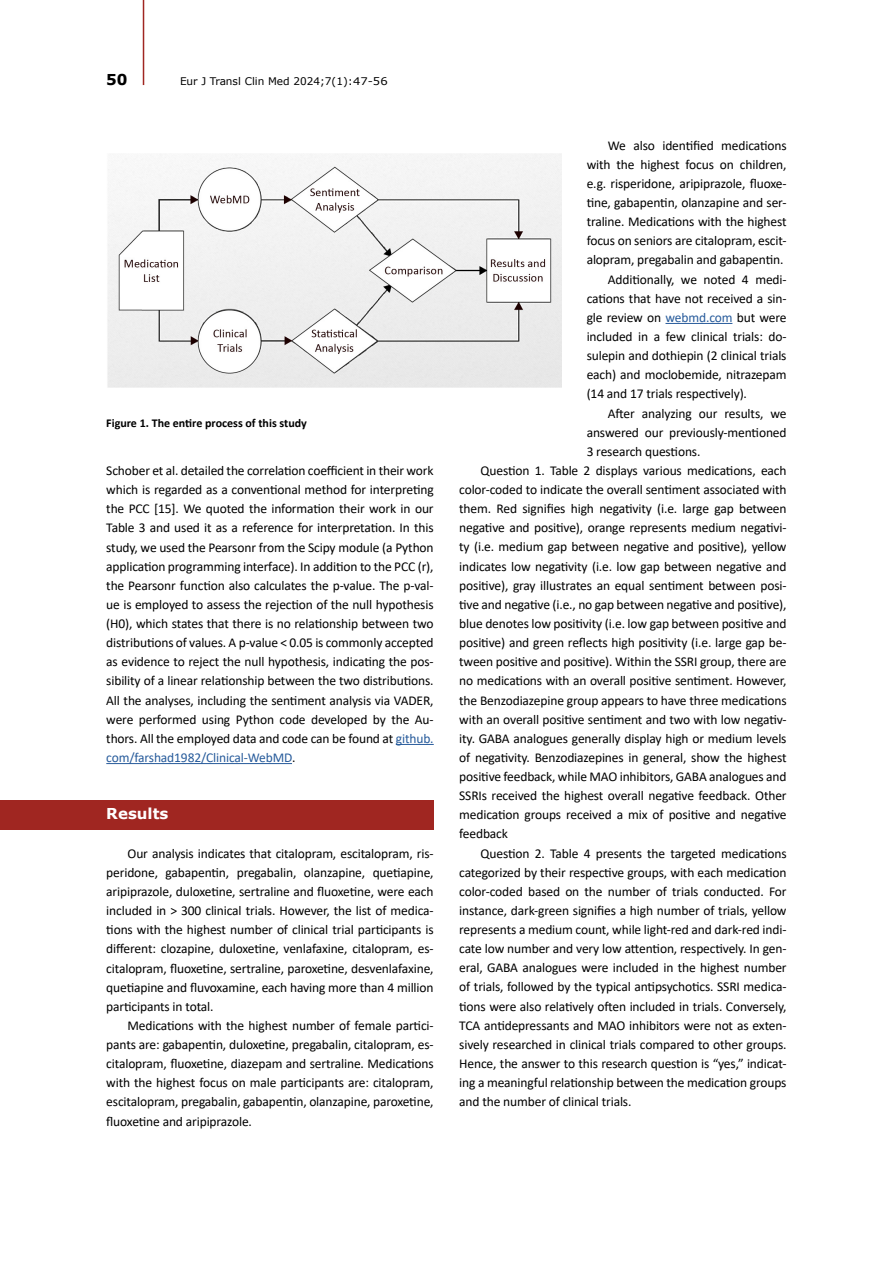
<style>
.page{position:relative;width:893px;height:1263px;background:#fff}
.page>*{position:absolute;margin:0;border:0;box-sizing:border-box;transform-origin:0 0}
.t1{font:700 15px "Verdana";color:#fff}
.t2{font:700 15px "Verdana";color:#000}
.t3{font:13.5px/19.2px "Calibri";letter-spacing:-.01em;color:#000;text-align:justify}
.t4{font:700 12px "Calibri";color:#000}
.t5{font:10.5px "Verdana";color:#000}
.s1{color:#275b9b}
</style>
<div class="page">
<hr style="left:143px;top:0;width:1px;height:85px;background:#a02621">
<div style="left:0;top:800px;width:434px;height:30px;background:#a02621"></div>
<hr style="left:396px;top:744px;width:38px;height:1px;background:#275b9b">
<hr style="left:106px;top:763px;width:186px;height:1px;background:#275b9b">
<img style="left:107px;top:154px;width:454px;height:233px">
<hr style="left:665px;top:323px;width:67px;height:1px;background:#275b9b">
<p class="t2" style="left:106px;top:69px;width:23px">50</p>
<p class="t5" style="left:180px;top:74px;width:209px">Eur J Transl Clin Med 2024;7(1):47-56</p>
<p class="t4" style="left:106px;top:414px;width:202px">Figure 1. The entire process of this study</p>
<p class="t3" style="left:106px;top:461px;width:329px">Schober et al. detailed the correlation coefficient in their work which is regarded as a conventional method for interpreting the PCC [15]. We quoted the information their work in our Table 3 and used it as a reference for interpretation. In this study, we used the Pearsonr from the Scipy module (a Python application programming interface). In addition to the PCC (r), the Pearsonr function also calculates the p-value. The p-val&shy;ue is employed to assess the rejection of the null hypothesis (H0), which states that there is no relationship between two distributions of values. A p-value &lt; 0.05 is commonly accepted as evidence to reject the null hypothesis, indicating the pos&shy;sibility of a linear relationship between the two distributions.<br>All the analyses, including the sentiment analysis via VADER, were performed using Python code developed by the Au&shy;thors. All the employed data and code can be found at <span class="s1">github. com/farshad1982/Clinical-WebMD</span>.</p>
<p class="t1" style="left:106px;top:803px;width:64px">Results</p>
<p class="t3" style="left:106px;top:843px;width:329px;text-indent:21px">Our analysis indicates that citalopram, escitalopram, ris&shy;peridone, gabapentin, pregabalin, olanzapine, quetiapine, aripiprazole, duloxetine, sertraline and fluoxetine, were each included in &gt; 300 clinical trials. However, the list of medica&shy;tions with the highest number of clinical trial participants is different: clozapine, duloxetine, venlafaxine, citalopram, es&shy;citalopram, fluoxetine, sertraline, paroxetine, desvenlafaxine, quetiapine and fluvoxamine, each having more than 4 million participants in total.</p>
<p class="t3" style="left:106px;top:1015px;width:329px;text-indent:21px">Medications with the highest number of female partici&shy;pants are: gabapentin, duloxetine, pregabalin, citalopram, es&shy;citalopram, fluoxetine, diazepam and sertraline. Medications with the highest focus on male participants are: citalopram, escitalopram, pregabalin, gabapentin, olanzapine, paroxetine, fluoxetine and aripiprazole.</p>
<p class="t3" style="left:608px;top:135px;width:180px">We also identified medications</p>
<p class="t3" style="left:587px;top:154px;width:201px">with the highest focus on children,</p>
<p class="t3" style="left:587px;top:174px;width:201px">e.g. risperidone, aripiprazole, fluoxe-</p>
<p class="t3" style="left:587px;top:193px;width:202px">tine, gabapentin, olanzapine and ser-</p>
<p class="t3" style="left:587px;top:212px;width:201px">traline. Medications with the highest</p>
<p class="t3" style="left:587px;top:231px;width:202px">focus on seniors are citalopram, escit-</p>
<p class="t3" style="left:587px;top:250px;width:198px">alopram, pregabalin and gabapentin.</p>
<p class="t3" style="left:608px;top:269px;width:180px">Additionally, we noted 4 medi-</p>
<p class="t3" style="left:587px;top:288px;width:201px">cations that have not received a sin-</p>
<p class="t3" style="left:587px;top:307px;width:201px">gle review on <span class="s1">webmd.com</span> but were</p>
<p class="t3" style="left:587px;top:327px;width:201px">included in a few clinical trials: do-</p>
<p class="t3" style="left:587px;top:346px;width:201px">sulepin and dothiepin (2 clinical trials</p>
<p class="t3" style="left:587px;top:365px;width:201px">each) and moclobemide, nitrazepam</p>
<p class="t3" style="left:587px;top:384px;width:162px">(14 and 17 trials respectively).</p>
<p class="t3" style="left:608px;top:403px;width:180px">After analyzing our results, we</p>
<p class="t3" style="left:587px;top:422px;width:201px">answered our previously-mentioned</p>
<p class="t3" style="left:587px;top:441px;width:115px">3 research questions.</p>
<p class="t3" style="left:480px;top:460px;width:308px">Question 1. Table 2 displays various medications, each</p>
<p class="t3" style="left:459px;top:480px;width:329px">color-coded to indicate the overall sentiment associated with</p>
<p class="t3" style="left:459px;top:499px;width:329px">them. Red signifies high negativity (i.e. large gap between</p>
<p class="t3" style="left:459px;top:518px;width:329px">negative and positive), orange represents medium negativi-</p>
<p class="t3" style="left:459px;top:537px;width:329px">ty (i.e. medium gap between negative and positive), yellow</p>
<p class="t3" style="left:459px;top:556px;width:329px">indicates low negativity (i.e. low gap between negative and</p>
<p class="t3" style="left:459px;top:575px;width:329px">positive), gray illustrates an equal sentiment between posi-</p>
<p class="t3" style="left:459px;top:594px;width:329px">tive and negative (i.e., no gap between negative and positive),</p>
<p class="t3" style="left:459px;top:613px;width:329px">blue denotes low positivity (i.e. low gap between positive and</p>
<p class="t3" style="left:459px;top:633px;width:329px">positive) and green reflects high positivity (i.e. large gap be-</p>
<p class="t3" style="left:459px;top:652px;width:329px">tween positive and positive). Within the SSRI group, there are</p>
<p class="t3" style="left:459px;top:671px;width:329px">no medications with an overall positive sentiment. However,</p>
<p class="t3" style="left:459px;top:690px;width:329px">the Benzodiazepine group appears to have three medications</p>
<p class="t3" style="left:459px;top:709px;width:329px">with an overall positive sentiment and two with low negativ-</p>
<p class="t3" style="left:459px;top:728px;width:329px">ity. GABA analogues generally display high or medium levels</p>
<p class="t3" style="left:459px;top:747px;width:329px">of negativity. Benzodiazepines in general, show the highest</p>
<p class="t3" style="left:459px;top:767px;width:329px">positive feedback, while MAO inhibitors, GABA analogues and</p>
<p class="t3" style="left:459px;top:786px;width:329px">SSRIs received the highest overall negative feedback. Other</p>
<p class="t3" style="left:459px;top:805px;width:329px">medication groups received a mix of positive and negative</p>
<p class="t3" style="left:459px;top:824px;width:50px">feedback</p>
<p class="t3" style="left:480px;top:843px;width:308px">Question 2. Table 4 presents the targeted medications</p>
<p class="t3" style="left:459px;top:862px;width:329px">categorized by their respective groups, with each medication</p>
<p class="t3" style="left:459px;top:881px;width:329px">color-coded based on the number of trials conducted. For</p>
<p class="t3" style="left:459px;top:900px;width:329px">instance, dark-green signifies a high number of trials, yellow</p>
<p class="t3" style="left:459px;top:920px;width:329px">represents a medium count, while light-red and dark-red indi-</p>
<p class="t3" style="left:459px;top:939px;width:329px">cate low number and very low attention, respectively. In gen-</p>
<p class="t3" style="left:459px;top:958px;width:329px">eral, GABA analogues were included in the highest number</p>
<p class="t3" style="left:459px;top:977px;width:329px">of trials, followed by the typical antipsychotics. SSRI medica-</p>
<p class="t3" style="left:459px;top:996px;width:329px">tions were also relatively often included in trials. Conversely,</p>
<p class="t3" style="left:459px;top:1015px;width:329px">TCA antidepressants and MAO inhibitors were not as exten-</p>
<p class="t3" style="left:459px;top:1034px;width:329px">sively researched in clinical trials compared to other groups.</p>
<p class="t3" style="left:459px;top:1053px;width:329px">Hence, the answer to this research question is “yes,” indicat-</p>
<p class="t3" style="left:459px;top:1073px;width:329px">ing a meaningful relationship between the medication groups</p>
<p class="t3" style="left:459px;top:1092px;width:174px">and the number of clinical trials.</p>
</div>
